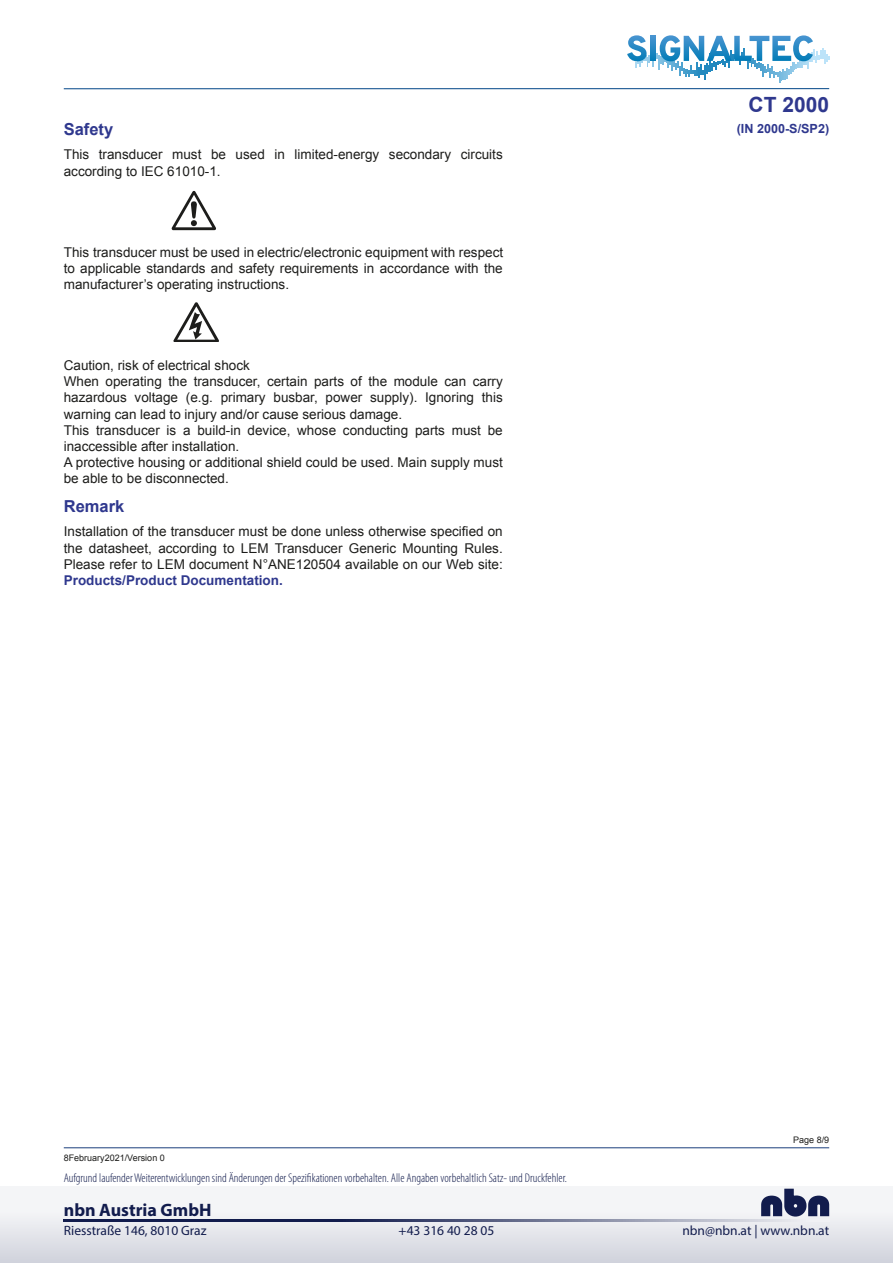
<style>
.page{position:relative;width:893px;height:1263px;background:#fff}
.page>*{position:absolute;margin:0;border:0;box-sizing:border-box;transform-origin:0 0}
.t1{font:700 21px "Arial";color:#2f388e}
.t2{font:700 18px "Myriad Pro";color:#121c4d}
.t3{font:700 16.5px "Arial";color:#2f388e}
.t4{font:13.5px/16.2px "Arial";color:#1d1d1b}
.t5{font:13.5px "Myriad Pro";color:#121c4d}
.t6{font:700 13.5px "Arial";color:#2f388e}
.t7{font:300 condensed 12.6px "Myriad Pro";color:#121c4d}
.t8{font:700 12.6px "Arial";color:#2f388e}
.t9{font:9px "Arial";color:#1d1d1b}
</style>
<div class="page">
<hr style="left:64px;top:1147px;width:765px;height:1px;background:#1b3f7c">
<svg style="left:172px;top:191px;width:44px;height:39px"></svg>
<svg style="left:173px;top:302px;width:46px;height:39px"></svg>
<hr style="left:64px;top:88px;width:765px;height:1px;background:#004587">
<svg style="left:627px;top:35px;width:202px;height:47px"></svg>
<div style="left:0;top:1186px;width:893px;height:77px;background:linear-gradient(to bottom,#fcfdfd,#d4d6df)"></div>
<svg style="left:64px;top:1220px;width:765px;height:1px"></svg>
<svg style="left:761px;top:1189px;width:68px;height:27px"></svg>
<p class="t3" style="left:64px;top:123px;width:51px">Safety</p>
<p class="t4" style="left:64px;top:148px;width:440px">This transducer must be used in limited-energy secondary circuits according to IEC 61010-1.</p>
<p class="t4" style="left:64px;top:245px;width:441px;text-align:justify">This transducer must be used in electric/electronic equipment with respect to applicable standards and safety requirements in accordance with the manufacturer’s operating instructions.</p>
<p class="t4" style="left:64px;top:358px;width:441px">Caution, risk of electrical shock<br>When operating the transducer, certain parts of the module can carry hazardous voltage (e.g. primary busbar, power supply). Ignoring this warning can lead to injury and/or cause serious damage.<br>This transducer is a build-in device, whose conducting parts must be inaccessible after installation.<br>A protective housing or additional shield could be used. Main supply must be able to be disconnected.</p>
<p class="t3" style="left:64px;top:500px;width:62px">Remark</p>
<p class="t4" style="left:64px;top:525px;width:441px;text-align:justify">Installation of the transducer must be done unless otherwise specified on the datasheet, according to LEM Transducer Generic Mounting Rules.<br>Please refer to LEM document N°ANE120504 available on our Web site:</p>
<p class="t6" style="left:64px;top:575px;width:221px">Products/Product Documentation.</p>
<h1 class="t1" style="left:749px;top:97px;width:82px">CT 2000</h1>
<p class="t8" style="left:737px;top:124px;width:94px">(IN 2000-S/SP2)</p>
<p class="t9" style="left:64px;top:1154px;width:103px">8February2021/Version 0</p>
<p class="t7" style="left:64px;top:1173px;width:505px">Aufgrund laufenderWeiterentwicklungen sind Änderungen der Spezifikationen vorbehalten. Alle Angaben vorbehaltlich Satz- und Druckfehler.</p>
<h2 class="t2" style="left:64px;top:1203px;width:149px">nbn Austria GmbH</h2>
<p class="t9" style="left:793px;top:1136px;width:38px">Page 8/9</p>
<p class="t5" style="left:64px;top:1225px;width:144px">Riesstraße 146, 8010 Graz</p>
<p class="t5" style="left:399px;top:1225px;width:97px">+43 316 40 28 05</p>
<p class="t5" style="left:682px;top:1225px;width:148px">nbn@nbn.at | www.nbn.at</p>
</div>
